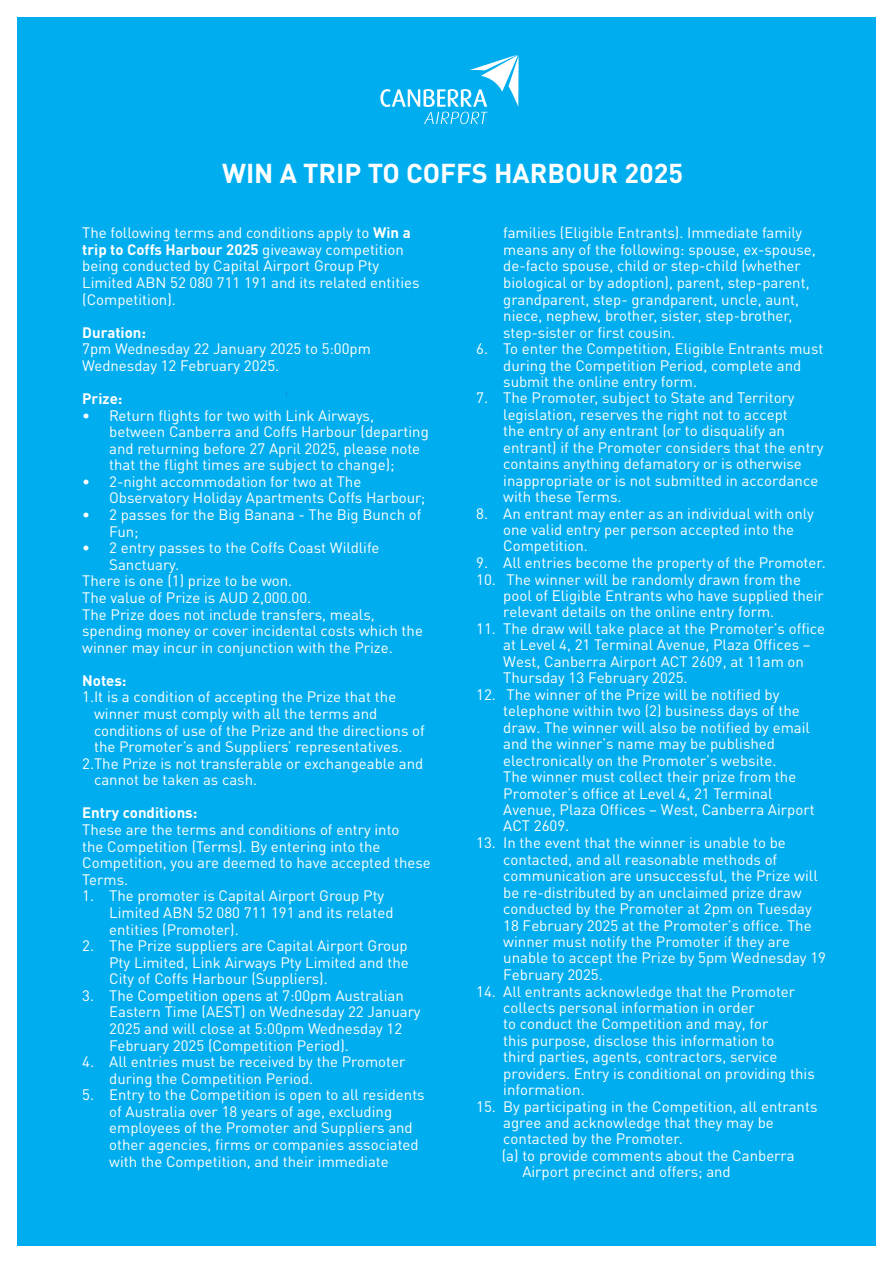
<style>
.page{position:relative;width:893px;height:1263px;background:#fff}
.page>*{position:absolute;margin:0;border:0;box-sizing:border-box;transform-origin:0 0}
.t1{font:700 27px "DINOT";color:#fff}
.t2{font:15px/16.5px "DINOT";color:#fff}
.t3{font:700 15px "DINOT";color:#fff}
.s1{font-weight:700}
</style>
<div class="page">
<div style="left:17px;top:17px;width:859px;height:1229px;background:#00aeef"></div>
<svg style="left:380px;top:55px;width:139px;height:69px"></svg>
<h1 class="t1" style="left:222px;top:155px;width:463px">WIN A TRIP TO COFFS HARBOUR 2025</h1>
<p class="t2" style="left:82px;top:224px;width:339px">The following terms and conditions apply to <span class="s1">Win a trip to Coffs Harbour 2025</span> giveaway competition being conducted by Capital Airport Group Pty Limited ABN 52 080 711 191 and its related entities (Competition).</p>
<p class="t3" style="left:82px;top:322px;width:65px">Duration:</p>
<p class="t2" style="left:82px;top:340px;width:290px">7pm Wednesday 22 January 2025 to 5:00pm<br>Wednesday 12 February 2025.</p>
<p class="t3" style="left:82px;top:389px;width:42px">Prize:</p>
<p class="t2" style="left:109px;top:407px;width:321px;text-indent:-27px">• Return flights for two with Link Airways, between Canberra and Coffs Harbour (departing and returning before 27 April 2025, please note that the flight times are subject to change);</p>
<p class="t2" style="left:109px;top:473px;width:318px;text-indent:-27px">• 2-night accommodation for two at The<br>Observatory Holiday Apartments Coffs Harbour;</p>
<p class="t2" style="left:109px;top:506px;width:314px;text-indent:-27px">• 2 passes for the Big Banana - The Big Bunch of<br>Fun;</p>
<p class="t2" style="left:82px;top:539px;width:299px">• 2 entry passes to the Coffs Coast Wildlife</p>
<p class="t2" style="left:109px;top:556px;width:71px">Sanctuary.</p>
<p class="t2" style="left:82px;top:572px;width:212px">There is one (1) prize to be won.</p>
<p class="t2" style="left:82px;top:589px;width:231px">The value of Prize is AUD 2,000.00.</p>
<p class="t2" style="left:82px;top:606px;width:294px">The Prize does not include transfers, meals,</p>
<p class="t2" style="left:82px;top:622px;width:342px">spending money or cover incidental costs which the</p>
<p class="t2" style="left:82px;top:639px;width:312px">winner may incur in conjunction with the Prize.</p>
<p class="t3" style="left:82px;top:671px;width:46px">Notes:</p>
<p class="t2" style="left:82px;top:688px;width:316px">1.It is a condition of accepting the Prize that the</p>
<p class="t2" style="left:94px;top:705px;width:285px">winner must comply with all the terms and</p>
<p class="t2" style="left:94px;top:722px;width:332px">conditions of use of the Prize and the directions of</p>
<p class="t2" style="left:94px;top:738px;width:310px">the Promoter’s and Suppliers’ representatives.</p>
<p class="t2" style="left:82px;top:755px;width:343px">2.The Prize is not transferable or exchangeable and</p>
<p class="t2" style="left:94px;top:771px;width:165px">cannot be taken as cash.</p>
<p class="t3" style="left:82px;top:803px;width:117px">Entry conditions:</p>
<p class="t2" style="left:82px;top:821px;width:350px">These are the terms and conditions of entry into<br>the Competition (Terms). By entering into the Competition, you are deemed to have accepted these Terms.</p>
<p class="t2" style="left:109px;top:887px;width:286px;text-indent:-27px">1. The promoter is Capital Airport Group Pty<br>Limited ABN 52 080 711 191 and its related entities (Promoter).</p>
<p class="t2" style="left:109px;top:937px;width:301px;text-align:justify;text-indent:-27px">2. The Prize suppliers are Capital Airport Group Pty Limited, Link Airways Pty Limited and the City of Coffs Harbour (Suppliers).</p>
<p class="t2" style="left:109px;top:987px;width:313px;text-indent:-27px">3. The Competition opens at 7:00pm Australian Eastern Time (AEST) on Wednesday 22 January 2025 and will close at 5:00pm Wednesday 12<br>February 2025 (Competition Period).</p>
<p class="t2" style="left:109px;top:1053px;width:298px;text-indent:-27px">4. All entries must be received by the Promoter during the Competition Period.</p>
<p class="t2" style="left:109px;top:1086px;width:317px;text-indent:-27px">5. Entry to the Competition is open to all residents of Australia over 18 years of age, excluding employees of the Promoter and Suppliers and other agencies, firms or companies associated with the Competition, and their immediate</p>
<p class="t2" style="left:503px;top:224px;width:314px">families (Eligible Entrants). Immediate family means any of the following: spouse, ex-spouse, de-facto spouse, child or step-child (whether biological or by adoption), parent, step-parent, grandparent, step- grandparent, uncle, aunt, niece, nephew, brother, sister, step-brother, step-sister or first cousin.</p>
<p class="t2" style="left:503px;top:340px;width:322px;text-indent:-27px">6. To enter the Competition, Eligible Entrants must during the Competition Period, complete and submit the online entry form.</p>
<p class="t2" style="left:503px;top:389px;width:322px;text-indent:-27px">7. The Promoter, subject to State and Territory legislation, reserves the right not to accept<br>the entry of any entrant (or to disqualify an entrant) if the Promoter considers that the entry contains anything defamatory or is otherwise inappropriate or is not submitted in accordance with these Terms.</p>
<p class="t2" style="left:503px;top:505px;width:312px;text-indent:-27px">8. An entrant may enter as an individual with only one valid entry per person accepted into the<br>Competition.</p>
<p class="t2" style="left:476px;top:554px;width:351px">9. All entries become the property of the Promoter.</p>
<p class="t2" style="left:503px;top:571px;width:322px;text-indent:-27px">10. The winner will be randomly drawn from the pool of Eligible Entrants who have supplied their relevant details on the online entry form.</p>
<p class="t2" style="left:503px;top:620px;width:323px;text-indent:-27px">11. The draw will take place at the Promoter’s office at Level 4, 21 Terminal Avenue, Plaza Offices – West, Canberra Airport ACT 2609, at 11am on Thursday 13 February 2025.</p>
<p class="t2" style="left:503px;top:686px;width:313px;text-indent:-27px">12. The winner of the Prize will be notified by telephone within two (2) business days of the draw. The winner will also be notified by email and the winner’s name may be published electronically on the Promoter’s website.<br>The winner must collect their prize from the Promoter’s office at Level 4, 21 Terminal Avenue, Plaza Offices – West, Canberra Airport ACT 2609.</p>
<p class="t2" style="left:503px;top:834px;width:324px;text-indent:-27px">13. In the event that the winner is unable to be contacted, and all reasonable methods of communication are unsuccessful, the Prize will be re-distributed by an unclaimed prize draw conducted by the Promoter at 2pm on Tuesday 18 February 2025 at the Promoter’s office. The winner must notify the Promoter if they are unable to accept the Prize by 5pm Wednesday 19<br>February 2025.</p>
<p class="t2" style="left:503px;top:983px;width:313px;text-indent:-27px">14. All entrants acknowledge that the Promoter collects personal information in order<br>to conduct the Competition and may, for<br>this purpose, disclose this information to<br>third parties, agents, contractors, service providers. Entry is conditional on providing this information.</p>
<p class="t2" style="left:476px;top:1098px;width:343px">15. By participating in the Competition, all entrants</p>
<p class="t2" style="left:503px;top:1114px;width:272px">agree and acknowledge that they may be</p>
<p class="t2" style="left:503px;top:1130px;width:181px">contacted by the Promoter.</p>
<p class="t2" style="left:502px;top:1147px;width:294px">(a) to provide comments about the Canberra</p>
<p class="t2" style="left:522px;top:1163px;width:210px">Airport precinct and offers; and</p>
</div>
